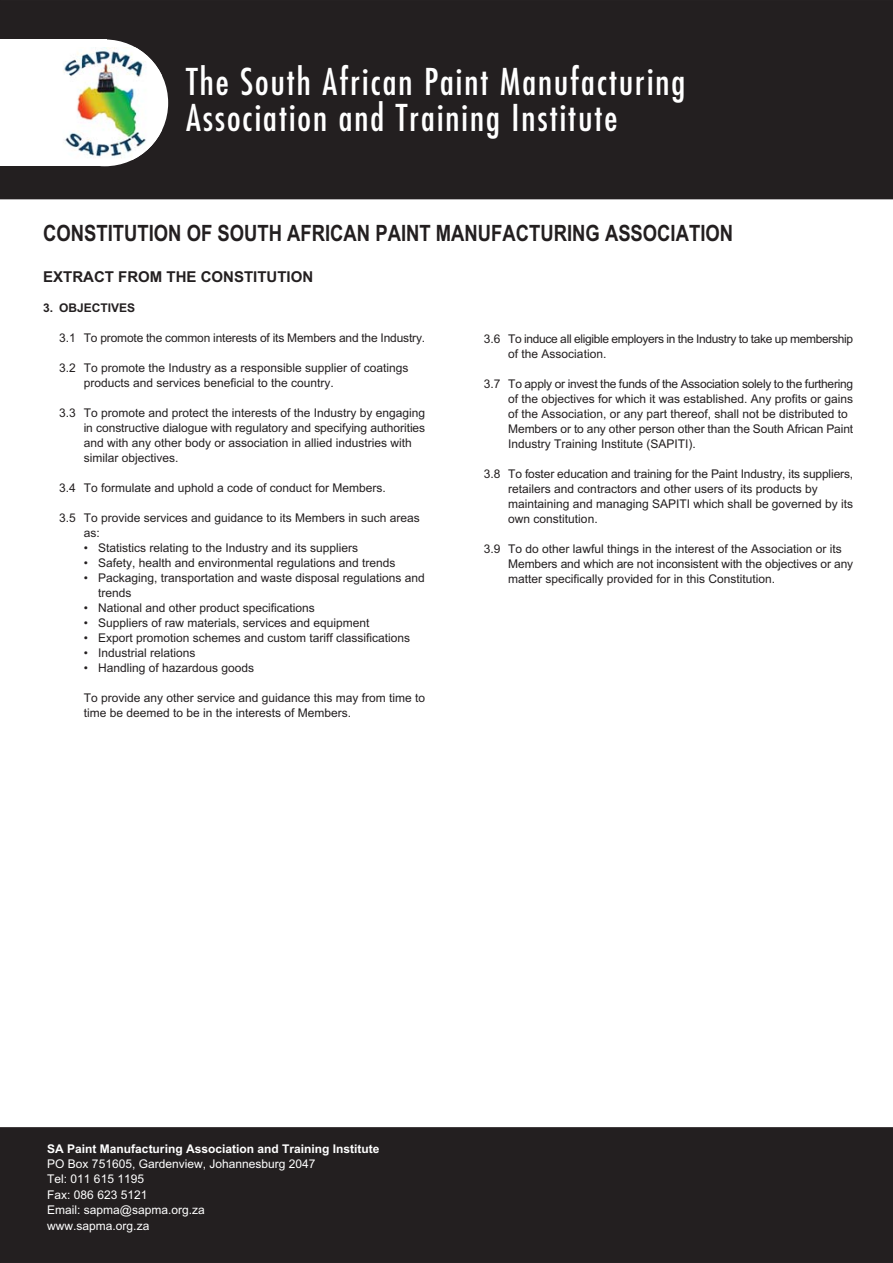
<style>
.page{position:relative;width:893px;height:1263px;background:#fff}
.page>*{position:absolute;margin:0;border:0;box-sizing:border-box;transform-origin:0 0}
.t1{font:condensed 36px/36px "Futura Std";letter-spacing:.06em;color:#fff}
.t2{font:700 22.5px "Arial Narrow";color:#231f20}
.t3{font:700 15px "Arial";color:#231f20}
.t4{font:12px/15px "Arial";color:#231f20}
.t5{font:12px/15.5px "Arial";color:#fff}
.t6{font:12px/15px "Arial";letter-spacing:-.03em;color:#231f20}
.t7{font:700 12px "Arial";color:#fff}
.t8{font:700 12px "Arial";color:#231f20}
</style>
<div class="page">
<div style="left:0;top:0;width:893px;height:199px;background:#231f20"></div>
<div style="left:0;top:1127px;width:893px;height:136px;background:#231f20"></div>
<div style="left:0;top:40px;width:107px;height:126px;background:#fff"></div>
<div style="left:41px;top:39px;width:127px;height:127px;background:#fff;border-radius:50%"></div>
<img style="left:63px;top:47px;width:99px;height:112px">
<h1 class="t1" style="left:186px;top:66px;width:501px">The South African Paint Manufacturing<br>Association and Training Institute</h1>
<h2 class="t2" style="left:43px;top:225px;width:691px">CONSTITUTION OF SOUTH AFRICAN PAINT MANUFACTURING ASSOCIATION</h2>
<p class="t3" style="left:43px;top:271px;width:272px">EXTRACT FROM THE CONSTITUTION</p>
<p class="t8" style="left:43px;top:303px;width:94px">3. OBJECTIVES</p>
<p class="t4" style="left:59px;top:331px;width:367px">3.1 To promote the common interests of its Members and the Industry.</p>
<p class="t4" style="left:84px;top:361px;width:326px;text-indent:-24px">3.2 To promote the Industry as a responsible supplier of coatings products and services beneficial to the country.</p>
<p class="t4" style="left:84px;top:406px;width:343px;text-indent:-24px">3.3 To promote and protect the interests of the Industry by engaging in constructive dialogue with regulatory and specifying authorities and with any other body or association in allied industries with similar objectives.</p>
<p class="t4" style="left:59px;top:481px;width:328px">3.4 To formulate and uphold a code of conduct for Members.</p>
<p class="t4" style="left:84px;top:511px;width:338px;text-indent:-24px">3.5 To provide services and guidance to its Members in such areas as:</p>
<p class="t4" style="left:84px;top:541px;width:276px">• Statistics relating to the Industry and its suppliers</p>
<p class="t4" style="left:84px;top:556px;width:313px">• Safety, health and environmental regulations and trends</p>
<p class="t4" style="left:98px;top:571px;width:328px;text-indent:-14px">• Packaging, transportation and waste disposal regulations and trends</p>
<p class="t4" style="left:84px;top:601px;width:233px">• National and other product specifications</p>
<p class="t4" style="left:84px;top:616px;width:287px">• Suppliers of raw materials, services and equipment</p>
<p class="t4" style="left:84px;top:631px;width:328px">• Export promotion schemes and custom tariff classifications</p>
<p class="t4" style="left:84px;top:646px;width:113px">• Industrial relations</p>
<p class="t4" style="left:84px;top:661px;width:172px">• Handling of hazardous goods</p>
<p class="t4" style="left:84px;top:691px;width:343px">To provide any other service and guidance this may from time to time be deemed to be in the interests of Members.</p>
<p class="t6" style="left:508px;top:332px;width:346px;text-indent:-24px">3.6 To induce all eligible employers in the Industry to take up membership of the Association.</p>
<p class="t4" style="left:508px;top:377px;width:346px;text-indent:-24px">3.7 To apply or invest the funds of the Association solely to the furthering of the objectives for which it was established. Any profits or gains of the Association, or any part thereof, shall not be distributed to Members or to any other person other than the South African Paint Industry Training Institute (SAPITI).</p>
<p class="t4" style="left:508px;top:467px;width:346px;text-indent:-24px">3.8 To foster education and training for the Paint Industry, its suppliers, retailers and contractors and other users of its products by maintaining and managing SAPITI which shall be governed by its own constitution.</p>
<p class="t4" style="left:508px;top:542px;width:346px;text-indent:-24px">3.9 To do other lawful things in the interest of the Association or its<br>Members and which are not inconsistent with the objectives or any matter specifically provided for in this Constitution.</p>
<p class="t7" style="left:47px;top:1144px;width:334px">SA Paint Manufacturing Association and Training Institute</p>
<p class="t5" style="left:47px;top:1157px;width:270px">PO Box 751605, Gardenview, Johannesburg 2047<br>Tel: 011 615 1195<br>Fax: 086 623 5121<br>Email: sapma@sapma.org.za<br>www.sapma.org.za</p>
</div>
